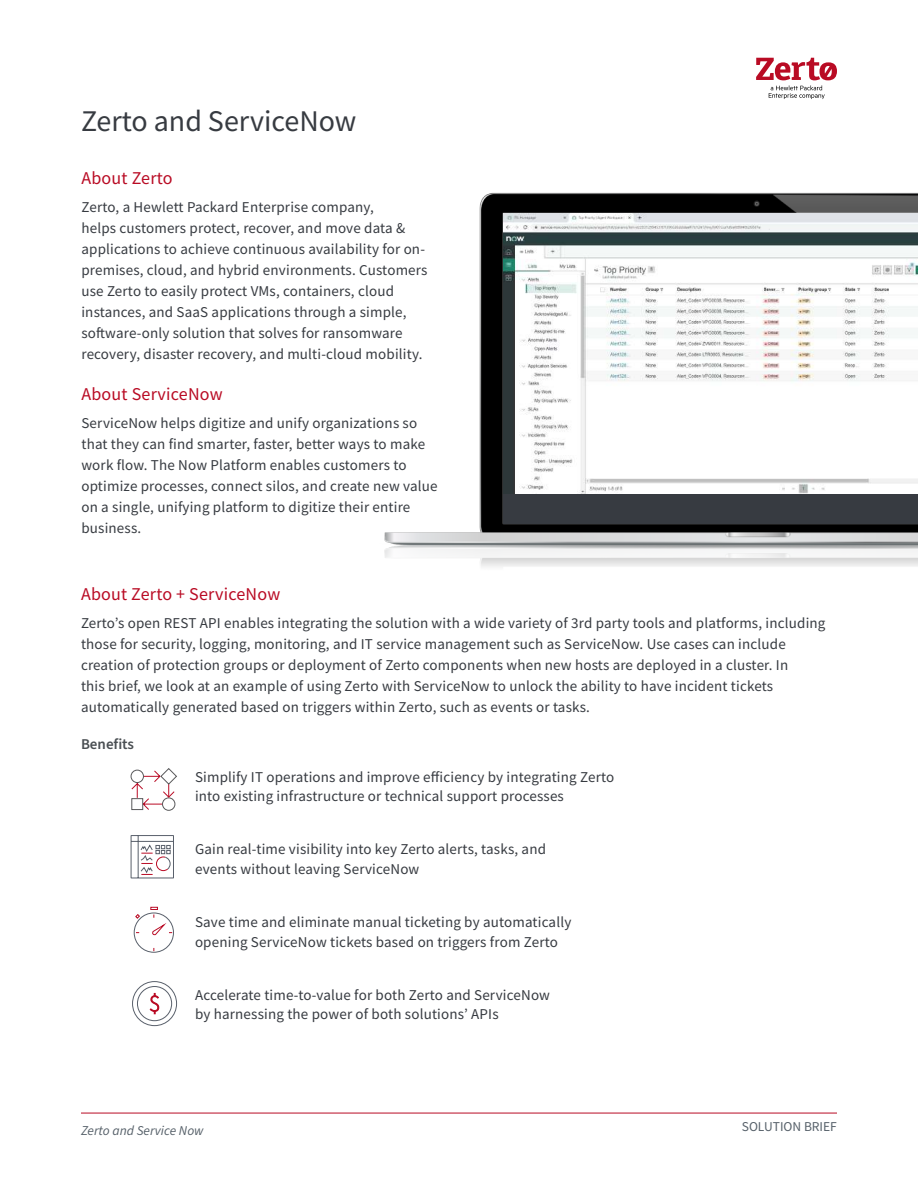
<style>
.page{position:relative;width:918px;height:1188px;background:#fff}
.page>*{position:absolute;margin:0;border:0;box-sizing:border-box;transform-origin:0 0}
.t1{font:30px "Source Sans Pro";color:#373b41}
.t2{font:18px "Source Sans Pro";letter-spacing:.01em;color:#b90b24}
.t3{font:15px/21px "Source Sans Pro";letter-spacing:.01em;color:#373b41}
.t4{font:600 15px "Source Sans Pro";color:#4a4f53}
.t5{font:italic 13.5px "Source Sans Pro";color:#57616a}
.t6{font:13.5px "Source Sans Pro";color:#57616a}
</style>
<div class="page">
<hr style="left:81px;top:1113px;width:756px;height:1px;background:#b90b24">
<svg style="left:756px;top:58px;width:81px;height:41px"></svg>
<svg style="left:130px;top:835px;width:44px;height:44px"></svg>
<div style="left:134px;top:913px;width:40px;height:40px;border:1px solid #59606b;border-radius:50%"></div>
<svg style="left:135px;top:907px;width:38px;height:45px"></svg>
<svg style="left:132px;top:981px;width:45px;height:46px"></svg>
<svg style="left:130px;top:768px;width:47px;height:43px"></svg>
<img style="left:384px;top:192px;width:534px;height:375px">
<div style="left:503px;top:214px;width:415px;height:310px;background:#373b41"></div>
<img style="left:503px;top:214px;width:415px;height:280px">
<h1 class="t1" style="left:81px;top:109px;width:277px">Zerto and ServiceNow</h1>
<p class="t2" style="left:81px;top:171px;width:93px">About Zerto</p>
<p class="t3" style="left:81px;top:197px;width:348px">Zerto, a Hewlett Packard Enterprise company,<br>helps customers protect, recover, and move data &amp; applications to achieve continuous availability for on&shy;premises, cloud, and hybrid environments. Customers use Zerto to easily protect VMs, containers, cloud instances, and SaaS applications through a simple, software-only solution that solves for ransomware recovery, disaster recovery, and multi-cloud mobility.</p>
<p class="t2" style="left:81px;top:387px;width:143px">About ServiceNow</p>
<p class="t3" style="left:81px;top:413px;width:358px">ServiceNow helps digitize and unify organizations so that they can find smarter, faster, better ways to make work flow. The Now Platform enables customers to optimize processes, connect silos, and create new value on a single, unifying platform to digitize their entire business.</p>
<p class="t2" style="left:81px;top:587px;width:201px">About Zerto + ServiceNow</p>
<p class="t3" style="left:81px;top:612px;width:746px">Zerto’s open REST API enables integrating the solution with a wide variety of 3rd party tools and platforms, including those for security, logging, monitoring, and IT service management such as ServiceNow. Use cases can include creation of protection groups or deployment of Zerto components when new hosts are deployed in a cluster. In<br>this brief, we look at an example of using Zerto with ServiceNow to unlock the ability to have incident tickets automatically generated based on triggers within Zerto, such as events or tasks.</p>
<p class="t4" style="left:81px;top:735px;width:55px">Benefits</p>
<p class="t3" style="left:195px;top:767px;width:421px;line-height:19.5px">Simplify IT operations and improve efficiency by integrating Zerto into existing infrastructure or technical support processes</p>
<p class="t3" style="left:195px;top:841px;width:353px;line-height:19.5px">Gain real-time visibility into key Zerto alerts, tasks, and events without leaving ServiceNow</p>
<p class="t3" style="left:195px;top:914px;width:378px;line-height:19.5px">Save time and eliminate manual ticketing by automatically opening ServiceNow tickets based on triggers from Zerto</p>
<p class="t3" style="left:195px;top:986px;width:357px;line-height:19.5px">Accelerate time-to-value for both Zerto and ServiceNow by harnessing the power of both solutions’ APIs</p>
<p class="t5" style="left:81px;top:1123px;width:124px">Zerto and Service Now</p>
<p class="t6" style="left:742px;top:1119px;width:97px">SOLUTION BRIEF</p>
</div>
